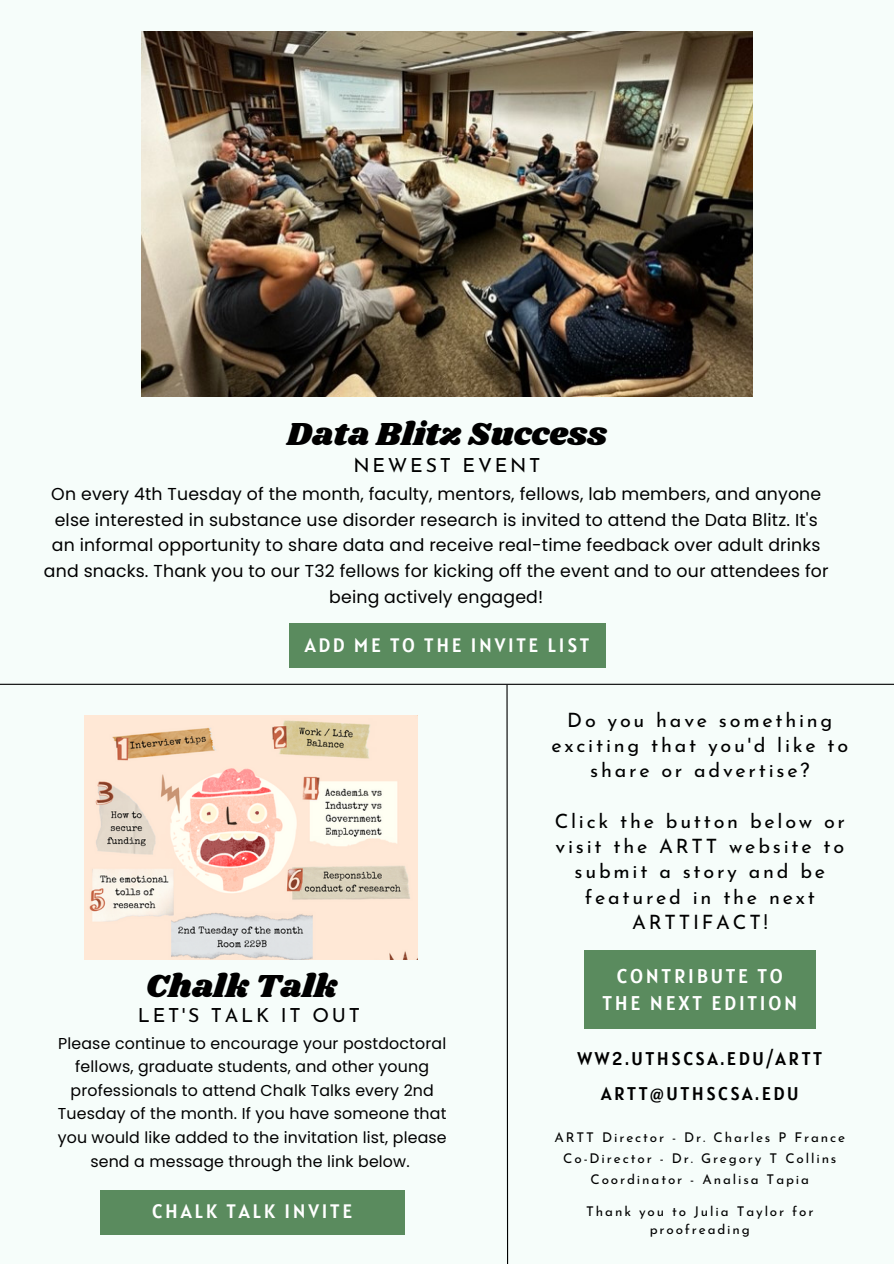
<style>
.page{position:relative;width:894px;height:1264px;background:#fff}
.page>*{position:absolute;margin:0;border:0;box-sizing:border-box;transform-origin:0 0}
.t1{font:33px "Shrikhand";color:#000}
.t2{font:19.8px/25.2px "Josefin Sans";letter-spacing:.14em;color:#000;text-align:center}
.t3{font:19.8px/27.5px "Alatsi";letter-spacing:.14em;color:#fff;text-align:center}
.t4{font:19.35px "Alatsi";letter-spacing:.14em;color:#fff}
.t5{font:19.35px "Josefin Sans";letter-spacing:.14em;color:#000}
.t6{font:18.3px "Alatsi";letter-spacing:.14em;color:#000}
.t7{font:17.25px/25.8px "Poppins";letter-spacing:.01em;color:#000;text-align:center}
.t8{font:15.75px/23.7px "Poppins";letter-spacing:.01em;color:#000;text-align:center}
.t9{font:13.35px/17.9px "Josefin Sans";letter-spacing:.14em;color:#000;text-align:center}
</style>
<div class="page">
<div style="left:0;top:0;width:893px;height:1263px;background:#f6fdfa"></div>
<hr style="left:0;top:683px;width:893px;height:2px;background:#000">
<div style="left:100px;top:1189px;width:304px;height:45px;background:#5a8b5e"></div>
<div style="left:289px;top:624px;width:316px;height:44px;background:#5a8b5e"></div>
<img style="left:141px;top:32px;width:611px;height:364px">
<img style="left:84px;top:715px;width:333px;height:244px">
<svg style="left:505px;top:683px;width:3px;height:580px"></svg>
<div style="left:584px;top:950px;width:231px;height:78px;background:#5a8b5e"></div>
<p class="t1" style="left:287px;top:411px;width:322px">Data Blitz Success</p>
<p class="t5" style="left:353px;top:457px;width:188px">NEWEST EVENT</p>
<p class="t7" style="left:44px;top:480px;width:785px">On every 4th Tuesday of the month, faculty, mentors, fellows, lab members, and anyone else interested in substance use disorder research is invited to attend the Data Blitz. It's an informal opportunity to share data and receive real-time feedback over adult drinks and snacks. Thank you to our T32 fellows for kicking off the event and to our attendees for being actively engaged!</p>
<p class="t4" style="left:304px;top:633px;width:286px">ADD ME TO THE INVITE LIST</p>
<p class="t1" style="left:146px;top:963px;width:193px">Chalk Talk</p>
<p class="t5" style="left:138px;top:1007px;width:223px">LET'S TALK IT OUT</p>
<p class="t8" style="left:58px;top:1031px;width:390px">Please continue to encourage your postdoctoral fellows, graduate students, and other young professionals to attend Chalk Talks every 2nd Tuesday of the month. If you have someone that you would like added to the invitation list, please send a message through the link below.</p>
<p class="t4" style="left:152px;top:1198px;width:201px">CHALK TALK INVITE</p>
<p class="t2" style="left:551px;top:709px;width:298px">Do you have something exciting that you'd like to share or advertise?</p>
<p class="t2" style="left:554px;top:810px;width:292px">Click the button below or visit the ARTT website to submit a story and be featured in the next<br>ARTTIFACT!</p>
<p class="t3" style="left:602px;top:961px;width:196px">CONTRIBUTE TO<br>THE NEXT EDITION</p>
<p class="t6" style="left:577px;top:1046px;width:246px">WW2.UTHSCSA.EDU/ARTT</p>
<p class="t6" style="left:601px;top:1081px;width:199px">ARTT@UTHSCSA.EDU</p>
<p class="t9" style="left:554px;top:1129px;width:292px">ARTT Director - Dr. Charles P France</p>
<p class="t9" style="left:563px;top:1150px;width:274px">Co-Director - Dr. Gregory T Collins</p>
<p class="t9" style="left:590px;top:1171px;width:220px">Coordinator - Analisa Tapia</p>
<p class="t9" style="left:586px;top:1203px;width:229px">Thank you to Julia Taylor for proofreading</p>
</div>
